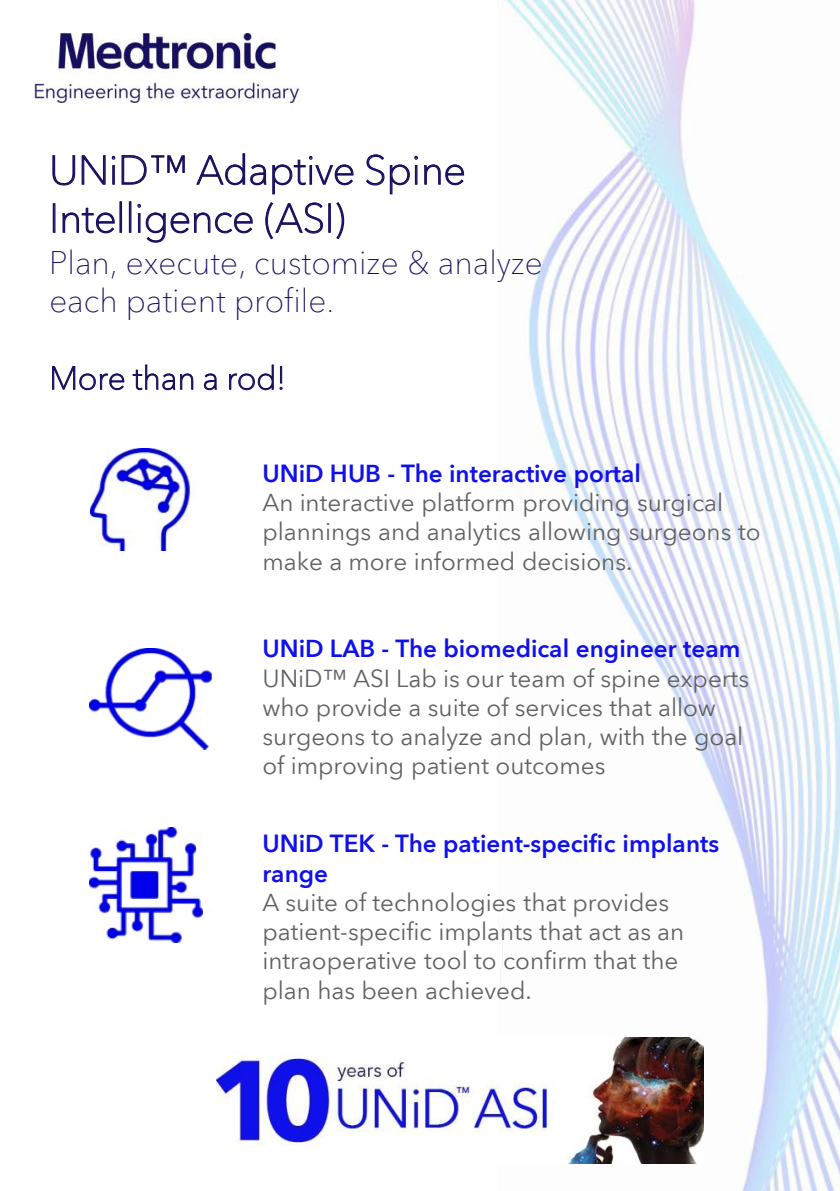
<style>
.page{position:relative;width:840px;height:1191px;background:#fff}
.page>*{position:absolute;margin:0;border:0;box-sizing:border-box;transform-origin:0 0}
.t1{font:100 40px/48px "Avenir Next World";letter-spacing:-.005em;color:#170f5f}
.t2{font:100 32px/38.4px "Avenir Next World";color:#170f5f}
.t3{font:24.2px/29.2px "Avenir Next World";color:#606163}
.t4{font:600 24.2px/29.2px "Avenir Next World";color:#1010eb}
</style>
<div class="page">
<img style="left:497px;top:0;width:342px;height:1191px">
<img style="left:34px;top:33px;width:266px;height:70px">
<img style="left:216px;top:1037px;width:486px;height:126px">
<img style="left:90px;top:448px;width:101px;height:102px">
<img style="left:90px;top:648px;width:122px;height:102px">
<img style="left:90px;top:827px;width:115px;height:116px">
<h1 class="t1" style="left:49px;top:146px;width:418px">UNiD™ Adaptive Spine<br>Intelligence (ASI)</h1>
<h2 class="t2" style="left:49px;top:244px;width:495px">Plan, execute, customize &amp; analyze each patient profile.</h2>
<h2 class="t2" style="left:49px;top:359px;width:238px">More than a rod!</h2>
<p class="t4" style="left:262px;top:459px;width:380px">UNiD HUB - The interactive portal</p>
<p class="t3" style="left:262px;top:488px;width:499px">An interactive platform providing surgical plannings and analytics allowing surgeons to make a more informed decisions.</p>
<p class="t4" style="left:262px;top:634px;width:479px">UNiD LAB - The biomedical engineer team</p>
<p class="t3" style="left:262px;top:664px;width:488px">UNiD™ ASI Lab is our team of spine experts who provide a suite of services that allow surgeons to analyze and plan, with the goal of improving patient outcomes</p>
<p class="t4" style="left:262px;top:829px;width:458px">UNiD TEK - The patient-specific implants range</p>
<p class="t3" style="left:262px;top:888px;width:423px">A suite of technologies that provides patient-specific implants that act as an intraoperative tool to confirm that the plan has been achieved.</p>
</div>
